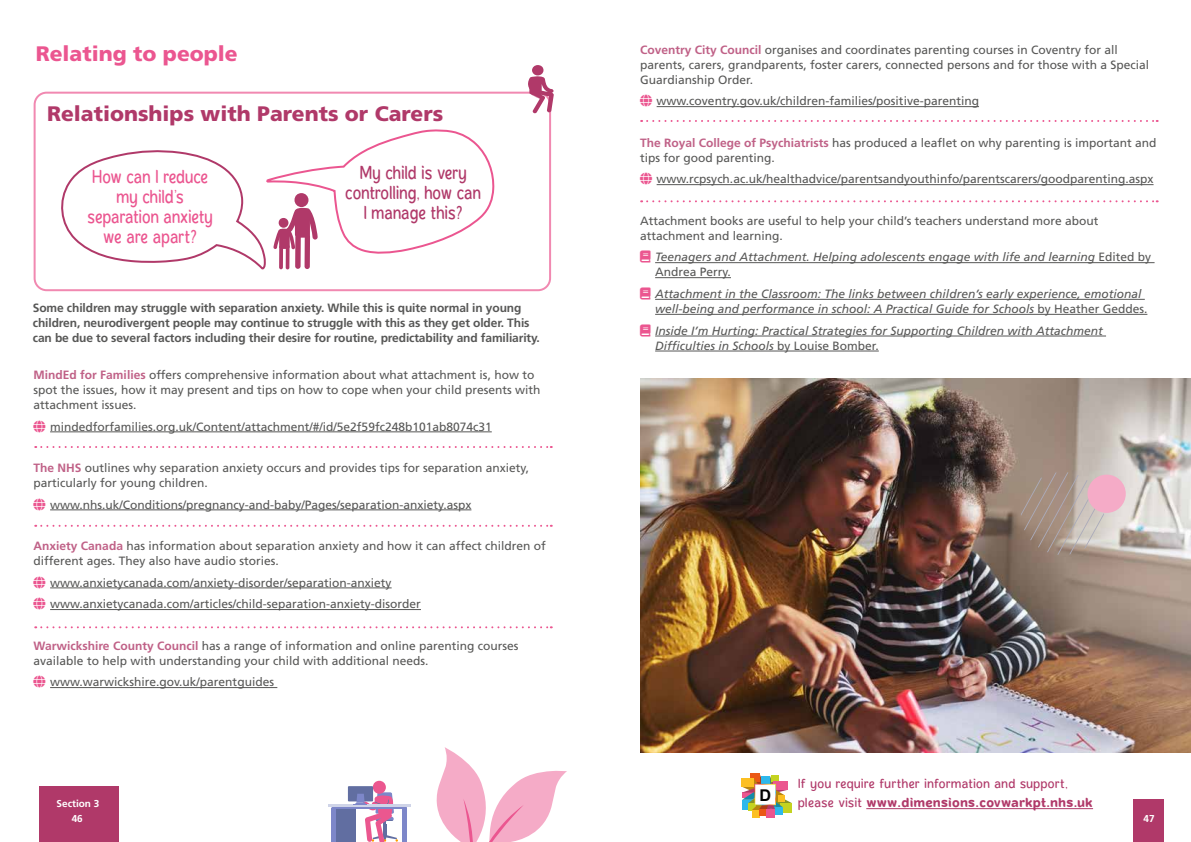
<style>
.page{position:relative;width:1191px;height:842px;background:#fff}
.page>*{position:absolute;margin:0;border:0;box-sizing:border-box;transform-origin:0 0}
.t1{font:22.1px/19.9px "Banda Niera";letter-spacing:-.03em;color:#eb5690;text-align:center;scale:.88 1}
.t2{font:22.1px/19.9px "Banda Niera";letter-spacing:-.03em;color:#b03969;text-align:center;scale:.88 1}
.t3{font:900 21px "Frutiger";color:#b03969}
.t4{font:900 21px "Frutiger";color:#eb5690}
.t5{font:700 16.2px "Arial";color:#000}
.t6{font:15.5px/18.6px "Banda Niera";letter-spacing:-.01em;color:#b03969}
.t7{font:12px/15px "Frutiger";color:#575756}
.t8{font:italic 12px/15px "Frutiger";color:#575756}
.t9{font:700 12px/15px "Frutiger";letter-spacing:-.01em;color:#575756}
.t10{font:700 10px/14.8px "Frutiger";color:#fff;text-align:center}
.s1{font-weight:700;color:#c06187}
.s2{color:#eb5690}
.s3{font-style:normal}
.s4{font-weight:700}
</style>
<div class="page">
<div style="left:39px;top:787px;width:80px;height:55px;background:#b03969"></div>
<svg style="left:436px;top:747px;width:131px;height:95px"></svg>
<div style="left:1133px;top:799px;width:30px;height:43px;background:#b03969"></div>
<div style="left:34px;top:92px;width:517px;height:199px;border:2px solid #f189b1;border-radius:12px"></div>
<hr style="left:50px;top:431px;width:442px;height:1px;background:#575756">
<hr style="left:50px;top:510px;width:421px;height:1px;background:#575756">
<hr style="left:50px;top:588px;width:342px;height:1px;background:#575756">
<hr style="left:50px;top:609px;width:371px;height:1px;background:#575756">
<hr style="left:50px;top:687px;width:227px;height:1px;background:#575756">
<svg style="left:35px;top:446px;width:517px;height:2px"></svg>
<svg style="left:641px;top:120px;width:516px;height:2px"></svg>
<svg style="left:641px;top:200px;width:516px;height:2px"></svg>
<svg style="left:35px;top:626px;width:517px;height:2px"></svg>
<svg style="left:35px;top:525px;width:517px;height:2px"></svg>
<hr style="left:656px;top:106px;width:323px;height:1px;background:#575756">
<hr style="left:656px;top:184px;width:497px;height:1px;background:#575756">
<hr style="left:655px;top:262px;width:499px;height:1px;background:#575756">
<hr style="left:655px;top:277px;width:76px;height:1px;background:#575756">
<hr style="left:655px;top:299px;width:489px;height:1px;background:#575756">
<hr style="left:655px;top:314px;width:492px;height:1px;background:#575756">
<hr style="left:655px;top:336px;width:451px;height:1px;background:#575756">
<hr style="left:655px;top:351px;width:223px;height:1px;background:#575756">
<img style="left:640px;top:379px;width:551px;height:373px">
<svg style="left:527px;top:75px;width:27px;height:38px"></svg>
<div style="left:532px;top:65px;width:11px;height:10px;background:#b03969;border-radius:50%"></div>
<div style="left:373px;top:781px;width:13px;height:13px;background:#eb578f;border-radius:50%"></div>
<div style="left:335px;top:808px;width:21px;height:34px;background:#616ea1"></div>
<hr style="left:403px;top:808px;width:4px;height:34px;background:#7d87c9">
<hr style="left:331px;top:808px;width:4px;height:34px;background:#7d87c9">
<hr style="left:331px;top:805px;width:76px;height:4px;background:#7d87c9">
<hr style="left:328px;top:805px;width:82px;height:2px;background:#cfd4e8">
<div style="left:348px;top:786px;width:25px;height:15px;background:#616ea1"></div>
<svg style="left:354px;top:792px;width:44px;height:50px"></svg>
<svg style="left:1021px;top:472px;width:83px;height:83px;background:#ad9c91"></svg>
<div style="left:1087px;top:475px;width:38px;height:38px;background:#f5abc7;border-radius:50%"></div>
<svg style="left:61px;top:129px;width:433px;height:141px"></svg>
<hr style="left:286px;top:245px;width:3px;height:24px;background:#b03969;border-radius:2px">
<div style="left:279px;top:229px;width:11px;height:20px;background:#b03969;border-radius:2px"></div>
<svg style="left:279px;top:245px;width:4px;height:24px"></svg>
<div style="left:279px;top:218px;width:9px;height:10px;background:#b03969;border-radius:50%"></div>
<hr style="left:866px;top:808px;width:227px;height:1px;background:#b03969">
<div style="left:752px;top:810px;width:7px;height:7px;background:#fcbf22"></div>
<div style="left:767px;top:809px;width:8px;height:8px;background:#eb568f"></div>
<svg style="left:741px;top:774px;width:50px;height:42px"></svg>
<h2 class="t4" style="left:36px;top:41px;width:204px">Relating to people</h2>
<h2 class="t3" style="left:47px;top:101px;width:398px">Relationships with Parents or Carers</h2>
<h1 class="t1" style="left:87px;top:167px;width:145px">How can I reduce my child’s separation anxiety we are apart?</h1>
<h1 class="t2" style="left:345px;top:163px;width:156px">My child is very controlling, how can<br>I manage this?</h1>
<p class="t9" style="left:33px;top:300px;width:508px">Some children may struggle with separation anxiety. While this is quite normal in young children, neurodivergent people may continue to struggle with this as they get older. This can be due to several factors including their desire for routine, predictability and familiarity.</p>
<p class="t7" style="left:34px;top:367px;width:508px"><span class="s1">MindEd for Families</span> offers comprehensive information about what attachment is, how to spot the issues, how it may present and tips on how to cope when your child presents with attachment issues.</p>
<p class="t7" style="left:34px;top:419px;width:459px"><span class="s2">●□</span> mindedforfamilies.org.uk/Content/attachment/#/id/5e2f59fc248b101ab8074c31</p>
<p class="t7" style="left:34px;top:460px;width:497px"><span class="s1">The NHS</span> outlines why separation anxiety occurs and provides tips for separation anxiety, particularly for young children.</p>
<p class="t7" style="left:34px;top:497px;width:439px"><span class="s2">●□</span> www.nhs.uk/Conditions/pregnancy-and-baby/Pages/separation-anxiety.aspx</p>
<p class="t7" style="left:34px;top:538px;width:513px"><span class="s1">Anxiety Canada</span> has information about separation anxiety and how it can affect children of different ages. They also have audio stories.</p>
<p class="t7" style="left:34px;top:575px;width:359px"><span class="s2">●□</span> www.anxietycanada.com/anxiety-disorder/separation-anxiety</p>
<p class="t7" style="left:34px;top:597px;width:389px"><span class="s2">●□</span> www.anxietycanada.com/articles/child-separation-anxiety-disorder</p>
<p class="t7" style="left:34px;top:638px;width:486px"><span class="s1">Warwickshire County Council</span> has a range of information and online parenting courses available to help with understanding your child with additional needs.</p>
<p class="t7" style="left:34px;top:675px;width:242px"><span class="s2">●□</span> www.warwickshire.gov.uk/parentguides</p>
<p class="t10" style="left:57px;top:796px;width:44px">Section 3<br>46</p>
<p class="t7" style="left:640px;top:42px;width:510px"><span class="s1">Coventry City Council</span> organises and coordinates parenting courses in Coventry for all parents, carers, grandparents, foster carers, connected persons and for those with a Special<br>Guardianship Order.</p>
<p class="t7" style="left:640px;top:94px;width:340px"><span class="s2">●□</span> www.coventry.gov.uk/children-families/positive-parenting</p>
<p class="t7" style="left:640px;top:135px;width:518px"><span class="s1">The Royal College of Psychiatrists</span> has produced a leaflet on why parenting is important and tips for good parenting.</p>
<p class="t7" style="left:640px;top:172px;width:515px"><span class="s2">●□</span> www.rcpsych.ac.uk/healthadvice/parentsandyouthinfo/parentscarers/goodparenting.aspx</p>
<p class="t7" style="left:640px;top:213px;width:460px">Attachment books are useful to help your child’s teachers understand more about attachment and learning.</p>
<p class="t8" style="left:655px;top:250px;width:497px;text-indent:-15px"><span class="s2">□□</span> Teenagers and Attachment. Helping adolescents engage with life and learning <span class="s3">Edited by<br>Andrea Perry.</span></p>
<p class="t8" style="left:655px;top:286px;width:494px;text-indent:-15px"><span class="s2">□□</span> Attachment in the Classroom: The links between children’s early experience, emotional well-being and performance in school: A Practical Guide for Schools <span class="s3">by Heather Geddes.</span></p>
<p class="t8" style="left:655px;top:323px;width:449px;text-indent:-15px"><span class="s2">□□</span> Inside I’m Hurting: Practical Strategies for Supporting Children with Attachment<br>Difficulties in Schools <span class="s3">by Louise Bomber.</span></p>
<h3 class="t5" style="left:759px;top:784px;width:13px">D</h3>
<p class="t6" style="left:797px;top:775px;width:297px">If you require further information and support, please visit <span class="s4">www.dimensions.covwarkpt.nhs.uk</span></p>
<p class="t10" style="left:1143px;top:811px;width:13px">47</p>
</div>
